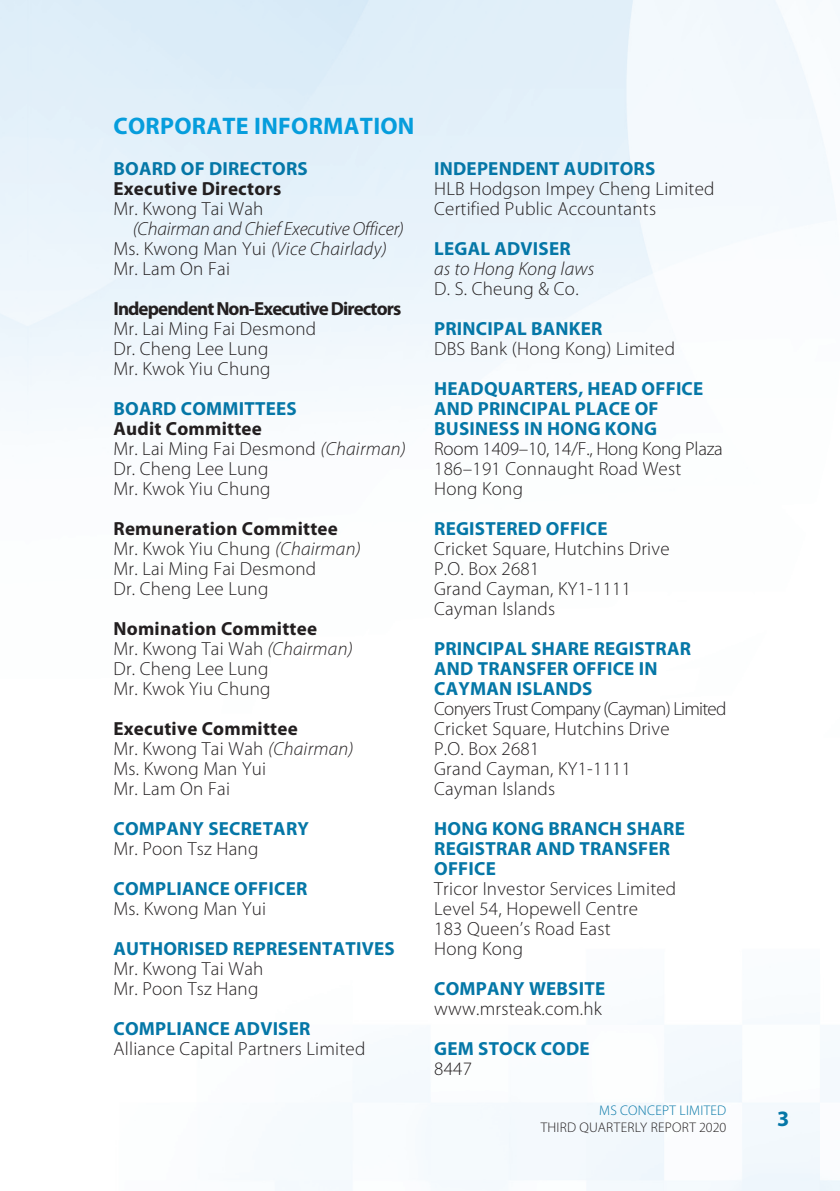
<style>
.page{position:relative;width:840px;height:1191px;background:#fff}
.page>*{position:absolute;margin:0;border:0;box-sizing:border-box;transform-origin:0 0}
._01_H1{font:700 24px "Myriad Pro";letter-spacing:.01em;color:#069ddc}
.t1{font:700 22px "Myriad Pro";color:#0577a7}
._00_txt{font:300 19px "Myriad Pro";letter-spacing:.015em;color:#231f20}
._02_H2{font:700 19px/20px "Myriad Pro";letter-spacing:.01em;color:#0577a7}
._03_H3{font:700 19px "Myriad Pro";letter-spacing:.01em;color:#231f20}
._00_txt-2{font:italic 300 19px "Myriad Pro";letter-spacing:.01em;color:#231f20}
._00_txt-3{font:300 19px "Myriad Pro";letter-spacing:-.04em;color:#231f20}
._00_txt-4{font:italic 300 19px "Myriad Pro";letter-spacing:-.01em;color:#231f20}
._03_H3-2{font:700 19px "Myriad Pro";letter-spacing:-.05em;color:#231f20}
._00_txt-5{font:300 19px "Myriad Pro";letter-spacing:-.01em;color:#231f20}
.t2{font:300 14px "Myriad Pro";letter-spacing:.02em;color:#231f20}
.t3{font:300 14px "Myriad Pro";letter-spacing:.02em;color:#0577a7}
.s1{font-style:normal}
.s2{font-style:italic}
</style>
<div class="page">
<p class="_01_H1" style="left:113px;top:110px;width:302px">CORPORATE INFORMATION</p>
<p class="_02_H2" style="left:113px;top:158px;width:196px">BOARD OF DIRECTORS</p>
<p class="_03_H3" style="left:113px;top:176px;width:169px">Executive Directors</p>
<p class="_00_txt" style="left:113px;top:197px;width:151px">Mr. Kwong Tai Wah</p>
<p class="_00_txt-4" style="left:133px;top:217px;width:272px">(Chairman and Chief Executive Officer)</p>
<p class="_00_txt-2" style="left:113px;top:237px;width:274px"><span class="s1">Ms. Kwong Man Yui</span> (Vice Chairlady)</p>
<p class="_00_txt" style="left:113px;top:257px;width:118px">Mr. Lam On Fai</p>
<p class="_03_H3-2" style="left:113px;top:296px;width:289px">Independent Non-Executive Directors</p>
<p class="_00_txt" style="left:113px;top:317px;width:204px">Mr. Lai Ming Fai Desmond</p>
<p class="_00_txt" style="left:113px;top:337px;width:156px">Dr. Cheng Lee Lung</p>
<p class="_00_txt" style="left:113px;top:357px;width:158px">Mr. Kwok Yiu Chung</p>
<p class="_02_H2" style="left:113px;top:398px;width:185px">BOARD COMMITTEES</p>
<p class="_03_H3" style="left:113px;top:416px;width:150px">Audit Committee</p>
<p class="_00_txt" style="left:113px;top:437px;width:293px">Mr. Lai Ming Fai Desmond <span class="s2">(Chairman)</span></p>
<p class="_00_txt" style="left:113px;top:457px;width:156px">Dr. Cheng Lee Lung</p>
<p class="_00_txt" style="left:113px;top:477px;width:158px">Mr. Kwok Yiu Chung</p>
<p class="_03_H3" style="left:113px;top:516px;width:226px">Remuneration Committee</p>
<p class="_00_txt" style="left:113px;top:537px;width:248px">Mr. Kwok Yiu Chung <span class="s2">(Chairman)</span></p>
<p class="_00_txt" style="left:113px;top:557px;width:204px">Mr. Lai Ming Fai Desmond</p>
<p class="_00_txt" style="left:113px;top:577px;width:156px">Dr. Cheng Lee Lung</p>
<p class="_03_H3" style="left:113px;top:616px;width:205px">Nomination Committee</p>
<p class="_00_txt" style="left:113px;top:637px;width:241px">Mr. Kwong Tai Wah <span class="s2">(Chairman)</span></p>
<p class="_00_txt" style="left:113px;top:657px;width:156px">Dr. Cheng Lee Lung</p>
<p class="_00_txt" style="left:113px;top:677px;width:158px">Mr. Kwok Yiu Chung</p>
<p class="_03_H3" style="left:113px;top:716px;width:186px">Executive Committee</p>
<p class="_00_txt" style="left:113px;top:737px;width:241px">Mr. Kwong Tai Wah <span class="s2">(Chairman)</span></p>
<p class="_00_txt" style="left:113px;top:757px;width:154px">Ms. Kwong Man Yui</p>
<p class="_00_txt" style="left:113px;top:777px;width:118px">Mr. Lam On Fai</p>
<p class="_02_H2" style="left:113px;top:818px;width:197px">COMPANY SECRETARY</p>
<p class="_00_txt" style="left:113px;top:837px;width:146px">Mr. Poon Tsz Hang</p>
<p class="_02_H2" style="left:113px;top:878px;width:195px">COMPLIANCE OFFICER</p>
<p class="_00_txt" style="left:113px;top:897px;width:154px">Ms. Kwong Man Yui</p>
<p class="_02_H2" style="left:113px;top:938px;width:282px">AUTHORISED REPRESENTATIVES</p>
<p class="_00_txt" style="left:113px;top:957px;width:151px">Mr. Kwong Tai Wah</p>
<p class="_00_txt" style="left:113px;top:977px;width:146px">Mr. Poon Tsz Hang</p>
<p class="_02_H2" style="left:113px;top:1018px;width:198px">COMPLIANCE ADVISER</p>
<p class="_00_txt" style="left:113px;top:1037px;width:253px">Alliance Capital Partners Limited</p>
<p class="_02_H2" style="left:434px;top:158px;width:222px">INDEPENDENT AUDITORS</p>
<p class="_00_txt" style="left:434px;top:177px;width:282px">HLB Hodgson Impey Cheng Limited</p>
<p class="_00_txt" style="left:434px;top:197px;width:223px">Certified Public Accountants</p>
<p class="_02_H2" style="left:434px;top:238px;width:138px">LEGAL ADVISER</p>
<p class="_00_txt-2" style="left:434px;top:257px;width:162px">as to Hong Kong laws</p>
<p class="_00_txt" style="left:434px;top:277px;width:146px">D. S. Cheung &amp; Co.</p>
<p class="_02_H2" style="left:434px;top:318px;width:170px">PRINCIPAL BANKER</p>
<p class="_00_txt" style="left:434px;top:337px;width:242px">DBS Bank (Hong Kong) Limited</p>
<p class="_02_H2" style="left:434px;top:378px;width:270px">HEADQUARTERS, HEAD OFFICE<br>AND PRINCIPAL PLACE OF<br>BUSINESS IN HONG KONG</p>
<p class="_00_txt-5" style="left:434px;top:437px;width:290px">Room 1409–10, 14/F., Hong Kong Plaza</p>
<p class="_00_txt" style="left:434px;top:457px;width:248px">186–191 Connaught Road West</p>
<p class="_00_txt" style="left:434px;top:477px;width:90px">Hong Kong</p>
<p class="_02_H2" style="left:434px;top:518px;width:175px">REGISTERED OFFICE</p>
<p class="_00_txt" style="left:434px;top:537px;width:237px">Cricket Square, Hutchins Drive</p>
<p class="_00_txt" style="left:434px;top:557px;width:107px">P.O. Box 2681</p>
<p class="_00_txt" style="left:434px;top:577px;width:198px">Grand Cayman, KY1-1111</p>
<p class="_00_txt" style="left:434px;top:597px;width:122px">Cayman Islands</p>
<p class="_02_H2" style="left:434px;top:638px;width:258px">PRINCIPAL SHARE REGISTRAR<br>AND TRANSFER OFFICE IN<br>CAYMAN ISLANDS</p>
<p class="_00_txt-3" style="left:434px;top:697px;width:293px">Conyers Trust Company (Cayman) Limited</p>
<p class="_00_txt" style="left:434px;top:717px;width:237px">Cricket Square, Hutchins Drive</p>
<p class="_00_txt" style="left:434px;top:737px;width:107px">P.O. Box 2681</p>
<p class="_00_txt" style="left:434px;top:757px;width:198px">Grand Cayman, KY1-1111</p>
<p class="_00_txt" style="left:434px;top:777px;width:122px">Cayman Islands</p>
<p class="_02_H2" style="left:434px;top:818px;width:252px">HONG KONG BRANCH SHARE<br>REGISTRAR AND TRANSFER<br>OFFICE</p>
<p class="_00_txt" style="left:434px;top:877px;width:243px">Tricor Investor Services Limited</p>
<p class="_00_txt" style="left:434px;top:897px;width:205px">Level 54, Hopewell Centre</p>
<p class="_00_txt" style="left:434px;top:917px;width:178px">183 Queen’s Road East</p>
<p class="_00_txt" style="left:434px;top:937px;width:90px">Hong Kong</p>
<p class="_02_H2" style="left:434px;top:978px;width:172px">COMPANY WEBSITE</p>
<p class="_00_txt" style="left:434px;top:997px;width:169px">www.mrsteak.com.hk</p>
<p class="_02_H2" style="left:434px;top:1038px;width:157px">GEM STOCK CODE</p>
<p class="_00_txt" style="left:434px;top:1057px;width:39px">8447</p>
<p class="t3" style="left:599px;top:1101px;width:129px">MS CONCEPT LIMITED</p>
<p class="t2" style="left:540px;top:1118px;width:187px">THIRD QUARTERLY REPORT 2020</p>
<p class="t1" style="left:776px;top:1104px;width:14px">3</p>
</div>
